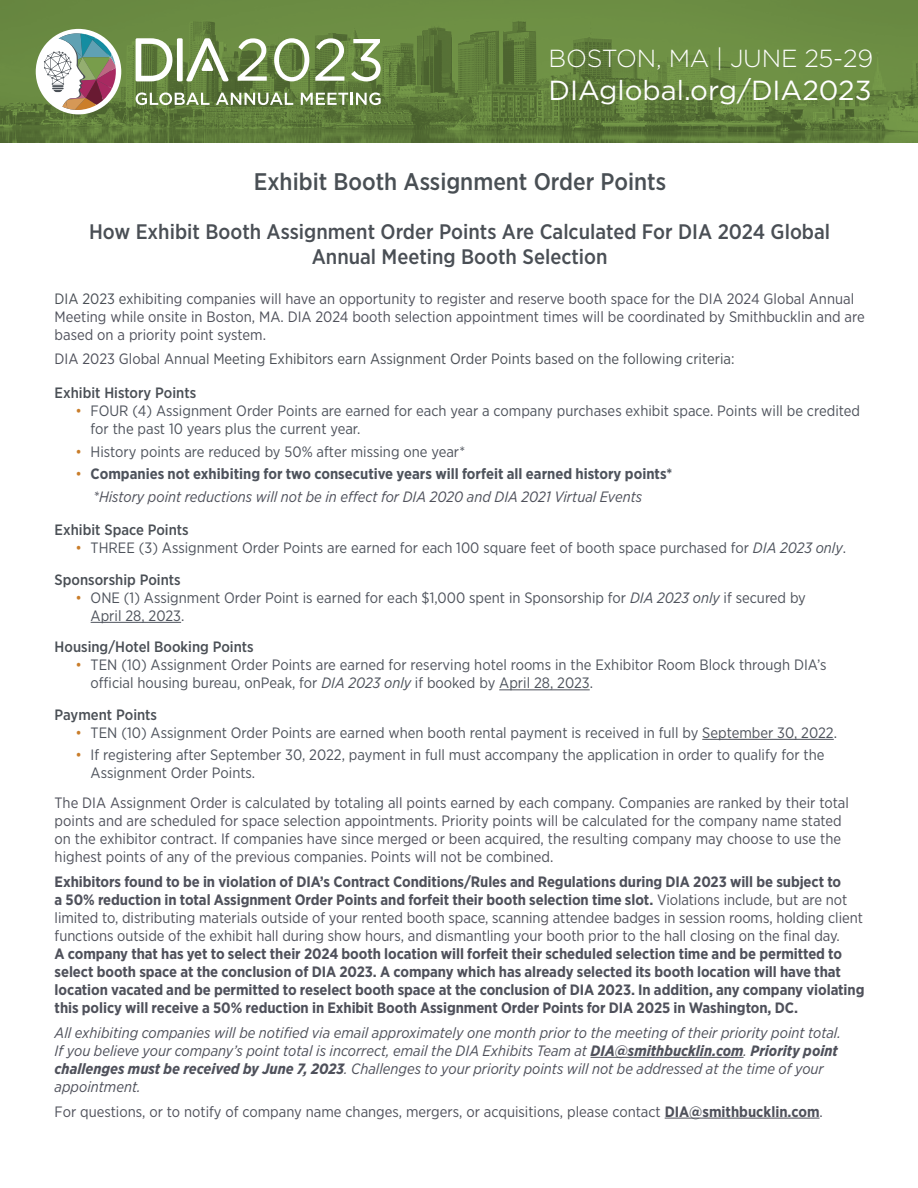
<style>
.page{position:relative;width:918px;height:1188px;background:#fff}
.page>*{position:absolute;margin:0;border:0;box-sizing:border-box;transform-origin:0 0}
.t1{font:27.6px "Gotham";color:#fff}
.t2{font:300 24.6px "Gotham";letter-spacing:-.01em;color:#fff}
.t3{font:500 24px "Gotham Narrow";color:#494f54}
.t4{font:500 21px/25.2px "Gotham Narrow";color:#4a4f55;text-align:center}
.body{font:700 15px/18px "Gotham Narrow";letter-spacing:-.005em;color:#4f515b}
.t5{font:15px/18px "Gotham Narrow";color:#4e535c}
.body-2{font:15px/18px "Gotham Narrow";color:#4f515b}
.body-3{font:italic 15px/18px "Gotham Narrow";color:#4f515b}
.t6{font:500 15px "Gotham Narrow";color:#4a4f55}
.body-4{font:15px "Gotham Narrow";color:#4a4f55}
.t7{font:700 15px "Gotham Narrow";color:#4e535c}
.s1{color:#4a4f55}
.s2{color:#4f515b}
.s3{color:#c97d2a}
.s4{font-weight:400;color:#c97d2a}
.s5{font-style:italic}
.s6{font-weight:400}
.s7{font-weight:700}
</style>
<div class="page">
<hr style="left:91px;top:622px;width:90px;height:1px;background:#4e535c">
<hr style="left:499px;top:689px;width:91px;height:1px;background:#4e535c">
<hr style="left:702px;top:739px;width:132px;height:1px;background:#4e535c">
<hr style="left:591px;top:1057px;width:153px;height:1px;background:#4f515b">
<hr style="left:665px;top:1118px;width:155px;height:1px;background:#4f515b">
<svg style="left:0;top:0;width:918px;height:143px;background:#64833e"></svg>
<div style="left:36px;top:29px;width:85px;height:85px;background:#fff;border-radius:50%"></div>
<svg style="left:44px;top:33px;width:72px;height:77px"></svg>
<svg style="left:136px;top:92px;width:74px;height:13px"></svg>
<svg style="left:216px;top:93px;width:77px;height:12px"></svg>
<svg style="left:301px;top:92px;width:80px;height:13px"></svg>
<svg style="left:136px;top:38px;width:93px;height:43px"></svg>
<svg style="left:238px;top:38px;width:29px;height:43px"></svg>
<svg style="left:274px;top:38px;width:35px;height:43px"></svg>
<svg style="left:315px;top:38px;width:29px;height:43px"></svg>
<svg style="left:351px;top:39px;width:30px;height:42px"></svg>
<p class="t2" style="left:549px;top:43px;width:326px">BOSTON, MA | JUNE 25-29</p>
<p class="t1" style="left:549px;top:73px;width:325px">DIAglobal.org/DIA2023</p>
<p class="t3" style="left:254px;top:167px;width:414px">Exhibit Booth Assignment Order Points</p>
<p class="t4" style="left:89px;top:219px;width:743px">How Exhibit Booth Assignment Order Points Are Calculated For DIA 2024 Global<br>Annual Meeting Booth Selection</p>
<p class="body-2" style="left:55px;top:289px;width:812px"><span class="s1">DIA 2023 ex</span>hibiting companies will have an opportunity to register and reserve booth space for the DIA 2024 Global Annual<br>Meeting while onsite in Boston, MA. DIA 2024 booth selection appointment times will be coordinated by Smithbucklin and are based on a priority point system.</p>
<p class="body-4" style="left:55px;top:350px;width:681px"><span class="s2">DIA 2023 Global An</span>nual Meeting Exhibitors earn Assignment Order Points based on the following criteria:</p>
<p class="t6" style="left:55px;top:383px;width:143px">Exhibit History Points</p>
<p class="t5" style="left:91px;top:402px;width:771px;text-indent:-15px"><span class="s3">•</span> FOUR (4) Assignment Order Points are earned for each year a company purchases exhibit space. Points will be credited for the past 10 years plus the current year.</p>
<p class="t5" style="left:76px;top:442px;width:391px"><span class="s3">•</span> History points are reduced by 50% after missing one year*</p>
<p class="t7" style="left:76px;top:464px;width:598px"><span class="s4">•</span> Companies not exhibiting for two consecutive years will forfeit all earned history points*</p>
<p class="body-3" style="left:93px;top:487px;width:550px">*History point reductions will not be in effect for DIA 2020 and DIA 2021 Virtual Events</p>
<p class="t6" style="left:55px;top:521px;width:136px">Exhibit Space Points</p>
<p class="t5" style="left:76px;top:539px;width:772px"><span class="s3">•</span> THREE (3) Assignment Order Points are earned for each 100 square feet of booth space purchased for <span class="s5">DIA 2023 only</span>.</p>
<p class="t6" style="left:55px;top:570px;width:128px">Sponsorship Points</p>
<p class="t5" style="left:91px;top:588px;width:717px;text-indent:-15px"><span class="s3">•</span> ONE (1) Assignment Order Point is earned for each $1,000 spent in Sponsorship for <span class="s5">DIA 2023 only</span> if secured by<br>April 28, 2023.</p>
<p class="t6" style="left:55px;top:638px;width:201px">Housing/Hotel Booking Points</p>
<p class="t5" style="left:91px;top:656px;width:737px;text-indent:-15px"><span class="s3">•</span> TEN (10) Assignment Order Points are earned for reserving hotel rooms in the Exhibitor Room Block through DIA’s official housing bureau, onPeak, for <span class="s5">DIA 2023 only</span> if booked by April 28, 2023.</p>
<p class="t6" style="left:55px;top:705px;width:104px">Payment Points</p>
<p class="t5" style="left:76px;top:723px;width:763px"><span class="s3">•</span> TEN (10) Assignment Order Points are earned when booth rental payment is received in full by September 30, 2022.</p>
<p class="t5" style="left:91px;top:746px;width:735px;text-indent:-15px"><span class="s3">•</span> If registering after September 30, 2022, payment in full must accompany the application in order to qualify for the<br>Assignment Order Points.</p>
<p class="body-2" style="left:55px;top:794px;width:796px">The DIA Assignment Order is calculated by totaling all points earned by each company. Companies are ranked by their total points and are scheduled for space selection appointments. Priority points will be calculated for the company name stated on the exhibitor contract. If companies have since merged or been acquired, the resulting company may choose to use the highest points of any of the previous companies. Points will not be combined.</p>
<p class="body" style="left:55px;top:873px;width:811px">Exhibitors found to be in violation of DIA’s Contract Conditions/Rules and Regulations during DIA 2023 will be subject to<br>a 50% reduction in total Assignment Order Points and forfeit their booth selection time slot. <span class="s6">Violations include, but are not limited to, distributing materials outside of your rented booth space, scanning attendee badges in session rooms, holding client functions outside of the exhibit hall during show hours, and dismantling your booth prior to the hall closing on the final day.<br></span>A company that has yet to select their 2024 booth location will forfeit their scheduled selection time and be permitted to select booth space at the conclusion of DIA 2023. A company which has already selected its booth location will have that location vacated and be permitted to reselect booth space at the conclusion of DIA 2023. In addition, any company violating this policy will receive a 50% reduction in Exhibit Booth Assignment Order Points for DIA 2025 in Washington, DC.</p>
<p class="body-3" style="left:55px;top:1023px;width:788px">All exhibiting companies will be notified via email approximately one month prior to the meeting of their priority point total.<br>If you believe your company’s point total is incorrect, email the DIA Exhibits Team at <span class="s7">DIA@smithbucklin.com</span>. <span class="s7">Priority point challenges must be received by June 7, 2023</span>. Challenges to your priority points will not be addressed at the time of your appointment.</p>
<p class="body-2" style="left:55px;top:1102px;width:770px">For questions, or to notify of company name changes, mergers, or acquisitions, please contact <span class="s7">DIA@smithbucklin.com</span>.</p>
</div>
